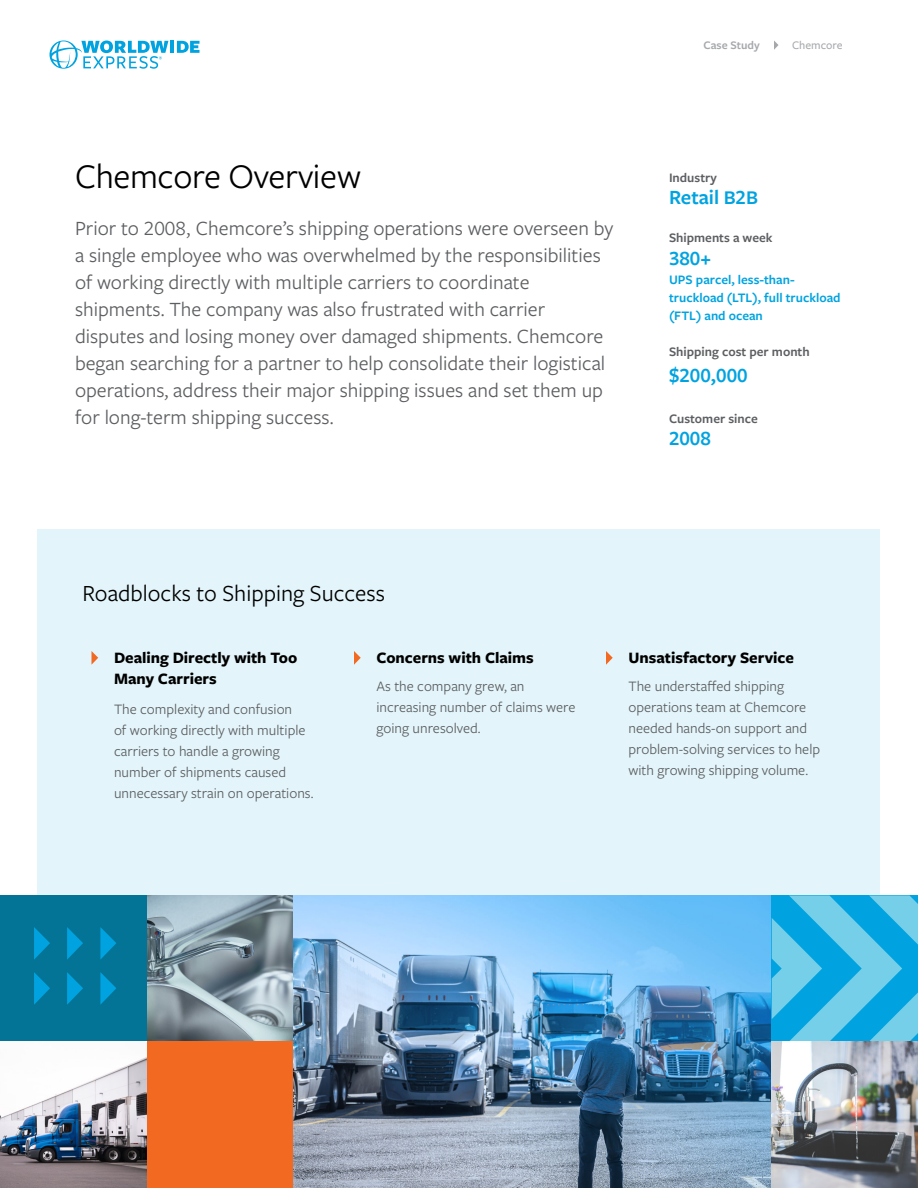
<style>
.page{position:relative;width:918px;height:1188px;background:#fff}
.page>*{position:absolute;margin:0;border:0;box-sizing:border-box;transform-origin:0 0}
.t1{font:36px "Freight Sans Pro";letter-spacing:-.01em;color:#000}
.t2{font:24px "Freight Sans Pro";color:#000}
.Paragraph_15pt{font:21px/27px "Freight Sans Pro";color:#5c5e61}
.t3{font:600 21px "Freight Sans Pro";color:#00a3e0}
.t4{font:700 16.5px/21px "Freight Sans Pro";color:#000}
.t5{font:15px/21px "Freight Sans Pro";color:#5c5e61}
.t6{font:600 13.5px/18px "Freight Sans Pro";color:#00a3e0}
.t7{font:600 13.5px "Freight Sans Pro";color:#5c5e61}
.t8{font:600 12px "Freight Sans Pro";color:#a6a8ac}
.t9{font:500 12px "Freight Sans Pro";color:#a6a8ac}
.s1{font-size:20.1px}
</style>
<div class="page">
<div style="left:38px;top:530px;width:842px;height:370px;background:#e3f5fa"></div>
<img style="left:292px;top:896px;width:484px;height:292px">
<img style="left:146px;top:896px;width:146px;height:145px">
<div style="left:0;top:896px;width:146px;height:146px;background:#037496"></div>
<svg style="left:772px;top:896px;width:146px;height:145px;background:#3ab8e4"></svg>
<div style="left:146px;top:1041px;width:146px;height:146px;background:#f26922"></div>
<img style="left:0;top:1041px;width:146px;height:146px">
<img style="left:772px;top:1041px;width:146px;height:146px">
<svg style="left:67px;top:927px;width:16px;height:33px"></svg>
<svg style="left:67px;top:972px;width:16px;height:33px"></svg>
<svg style="left:34px;top:927px;width:16px;height:33px"></svg>
<svg style="left:34px;top:972px;width:16px;height:33px"></svg>
<svg style="left:100px;top:927px;width:16px;height:33px"></svg>
<svg style="left:100px;top:972px;width:16px;height:33px"></svg>
<svg style="left:92px;top:651px;width:6px;height:13px"></svg>
<svg style="left:354px;top:651px;width:7px;height:14px"></svg>
<svg style="left:606px;top:651px;width:7px;height:14px"></svg>
<hr style="left:170px;top:41px;width:4px;height:12px;background:#00a3e0">
<svg style="left:177px;top:41px;width:23px;height:12px"></svg>
<svg style="left:49px;top:40px;width:119px;height:29px"></svg>
<svg style="left:774px;top:40px;width:5px;height:10px"></svg>
<h1 class="t1" style="left:75px;top:152px;width:287px">Chemcore Overview</h1>
<p class="Paragraph_15pt" style="left:75px;top:214px;width:540px">Prior to 2008, Chemcore’s shipping operations were overseen by a single employee who was overwhelmed by the responsibilities of working directly with multiple carriers to coordinate shipments. The company was also frustrated with carrier disputes and losing money over damaged shipments. Chemcore began searching for a partner to help consolidate their logistical operations, address their major shipping issues and set them up for long-term shipping success.</p>
<p class="t8" style="left:704px;top:37px;width:58px">Case Study</p>
<p class="t9" style="left:792px;top:37px;width:52px">Chemcore</p>
<p class="t7" style="left:669px;top:168px;width:50px">Industry</p>
<p class="t3" style="left:669px;top:183px;width:90px">Retail <span class="s1">B</span>2<span class="s1">B</span></p>
<p class="t7" style="left:669px;top:228px;width:105px">Shipments a week</p>
<p class="t6" style="left:669px;top:270px;width:173px">UPS parcel, less-than&shy;truckload (LTL), full truckload (FTL) and ocean</p>
<p class="t3" style="left:669px;top:244px;width:44px">380+</p>
<p class="t7" style="left:669px;top:342px;width:142px">Shipping cost per month</p>
<p class="t3" style="left:669px;top:360px;width:80px">$200,000</p>
<p class="t7" style="left:669px;top:410px;width:90px">Customer since</p>
<p class="t3" style="left:669px;top:424px;width:43px">2008</p>
<h2 class="t2" style="left:82px;top:578px;width:304px">Roadblocks to Shipping Success</h2>
<p class="t4" style="left:114px;top:647px;width:185px">Dealing Directly with Too<br>Many Carriers</p>
<p class="t4" style="left:376px;top:647px;width:159px">Concerns with Claims</p>
<p class="t4" style="left:628px;top:647px;width:167px">Unsatisfactory Service</p>
<p class="t5" style="left:376px;top:675px;width:200px">As the company grew, an increasing number of claims were going unresolved.</p>
<p class="t5" style="left:628px;top:675px;width:193px">The understaffed shipping operations team at Chemcore needed hands-on support and problem-solving services to help with growing shipping volume.</p>
<p class="t5" style="left:114px;top:698px;width:201px">The complexity and confusion<br>of working directly with multiple carriers to handle a growing number of shipments caused unnecessary strain on operations.</p>
</div>
